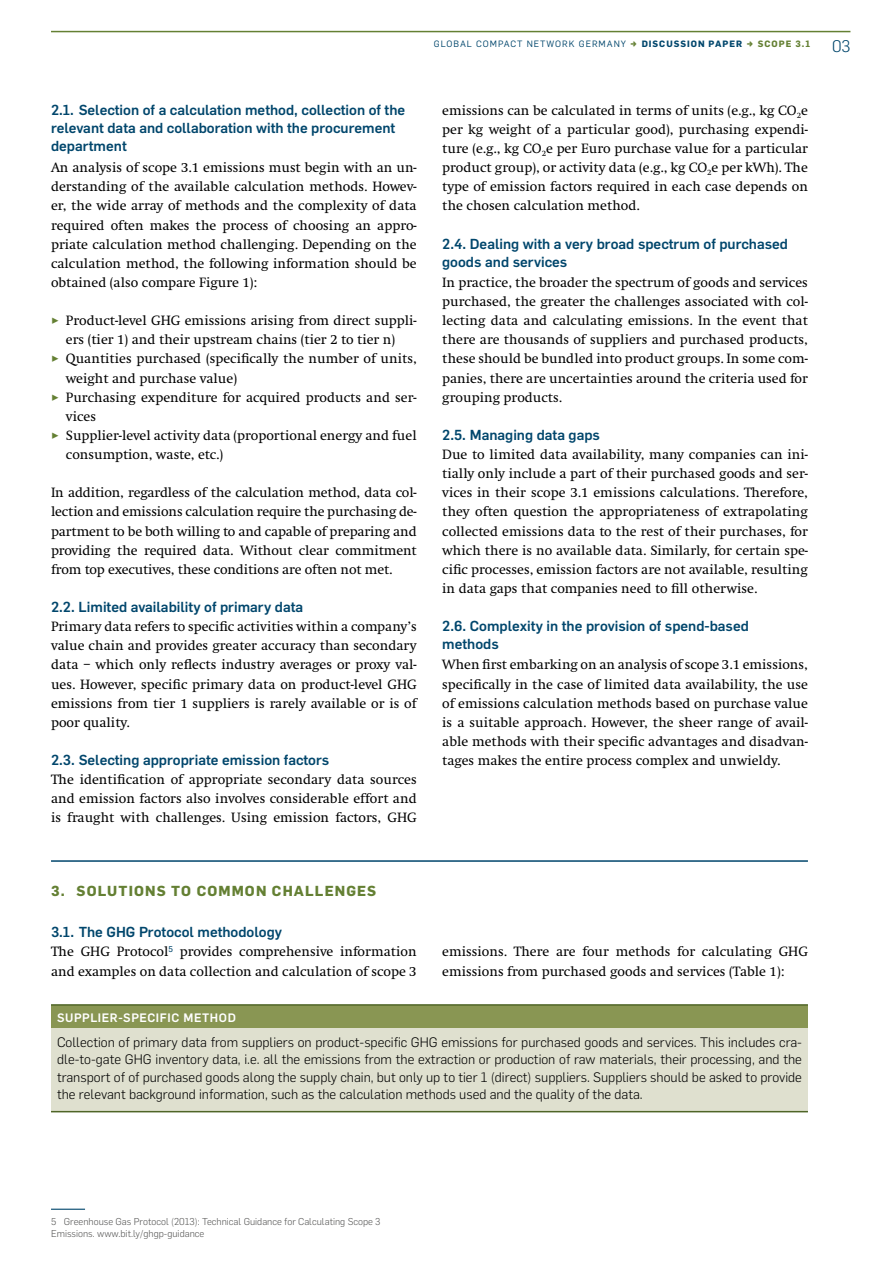
<style>
.page{position:relative;width:893px;height:1263px;background:#fff}
.page>*{position:absolute;margin:0;border:0;box-sizing:border-box;transform-origin:0 0}
.t1{font:300 16.5px "Flama";color:#00466c}
.t2{font:500 14.25px/18px "Flama";color:#00466c}
.t3{font:700 14.25px "Flama";letter-spacing:.08em;color:#648033}
.t4{font:14.1px/19.2px "Swift";color:#000;text-align:justify}
.t5{font:300 13.5px/17.2px "Flama";color:#000;text-align:justify}
.t6{font:500 12px "Flama";letter-spacing:.05em;color:#fff}
.t7{font:300 9.75px/12px "Flama";color:#575756}
.t8{font:9px "Flama";letter-spacing:.11em;color:#00466c}
.t9{font:700 9px "Flama";letter-spacing:.11em;color:#00466c}
.t10{font:700 9px "Flama";color:#648033}
.s1{color:#648033}
</style>
<div class="page">
<hr style="left:51px;top:31px;width:799px;height:1px;background:#648033">
<hr style="left:51px;top:860px;width:757px;height:2px;background:#00466c">
<hr style="left:51px;top:1209px;width:34px;height:1px;background:#00466c">
<div style="left:51px;top:1005px;width:757px;height:23px;background:#899653"></div>
<div style="left:51px;top:1028px;width:757px;height:84px;background:#dfe0cf"></div>
<hr style="left:51px;top:1004px;width:757px;height:2px;background:#4f6527">
<hr style="left:51px;top:1111px;width:757px;height:1px;background:#4f6527">
<p class="t8" style="left:434px;top:38px;width:194px">GLOBAL COMPACT NETWORK GERMANY</p>
<p class="t9" style="left:642px;top:37px;width:102px">DISCUSSION PAPER</p>
<p class="t10" style="left:758px;top:37px;width:22px">SCOPE</p>
<p class="t10" style="left:795px;top:37px;width:16px">3.1</p>
<p class="t2" style="left:51px;top:100px;width:356px">2.1. Selection of a calculation method, collection of the relevant data and collaboration with the procurement department</p>
<p class="t4" style="left:51px;top:158px;width:367px">An analysis of scope 3.1 emissions must begin with an un&shy;derstanding of the available calculation methods. Howev&shy;er, the wide array of methods and the complexity of data required often makes the process of choosing an appro&shy;priate calculation method challenging. Depending on the calculation method, the following information should be obtained (also compare Figure 1):</p>
<p class="t4" style="left:51px;top:311px;width:367px;text-align:center"><span class="s1">✓</span> Product-level GHG emissions arising from direct suppli&shy;ers (tier 1) and their upstream chains (tier 2 to tier n)</p>
<p class="t4" style="left:66px;top:349px;width:352px;text-indent:-15px"><span class="s1">✓</span> Quantities purchased (specifically the number of units, weight and purchase value)</p>
<p class="t4" style="left:66px;top:388px;width:352px;text-indent:-15px"><span class="s1">✓</span> Purchasing expenditure for acquired products and ser&shy;vices</p>
<p class="t4" style="left:66px;top:426px;width:352px;text-indent:-15px"><span class="s1">✓</span> Supplier-level activity data (proportional energy and fuel consumption, waste, etc.)</p>
<p class="t4" style="left:51px;top:483px;width:367px">In addition, regardless of the calculation method, data col&shy;lection and emissions calculation require the purchasing de&shy;partment to be both willing to and capable of preparing and providing the required data. Without clear commitment from top executives, these conditions are often not met.</p>
<p class="t2" style="left:51px;top:597px;width:254px">2.2. Limited availability of primary data</p>
<p class="t4" style="left:51px;top:617px;width:367px">Primary data refers to specific activities within a company’s value chain and provides greater accuracy than secondary data – which only reflects industry averages or proxy val&shy;ues. However, specific primary data on product-level GHG emissions from tier 1 suppliers is rarely available or is of poor quality.</p>
<p class="t2" style="left:51px;top:750px;width:280px">2.3. Selecting appropriate emission factors</p>
<p class="t4" style="left:51px;top:770px;width:367px">The identification of appropriate secondary data sources and emission factors also involves considerable effort and is fraught with challenges. Using emission factors, GHG</p>
<p class="t4" style="left:442px;top:101px;width:367px">emissions can be calculated in terms of units (e.g., kg CO<sub>2</sub>e per kg weight of a particular good), purchasing expendi&shy;ture (e.g., kg CO<sub>2</sub>e per Euro purchase value for a particular product group), or activity data (e.g., kg CO<sub>2</sub>e per kWh). The type of emission factors required in each case depends on the chosen calculation method.</p>
<p class="t2" style="left:442px;top:233px;width:347px">2.4. Dealing with a very broad spectrum of purchased goods and services</p>
<p class="t4" style="left:442px;top:273px;width:367px">In practice, the broader the spectrum of goods and services purchased, the greater the challenges associated with col&shy;lecting data and calculating emissions. In the event that there are thousands of suppliers and purchased products, these should be bundled into product groups. In some com&shy;panies, there are uncertainties around the criteria used for grouping products.</p>
<p class="t2" style="left:442px;top:425px;width:159px">2.5. Managing data gaps</p>
<p class="t4" style="left:442px;top:445px;width:367px">Due to limited data availability, many companies can ini&shy;tially only include a part of their purchased goods and ser&shy;vices in their scope 3.1 emissions calculations. Therefore, they often question the appropriateness of extrapolating collected emissions data to the rest of their purchases, for which there is no available data. Similarly, for certain spe&shy;cific processes, emission factors are not available, resulting in data gaps that companies need to fill otherwise.</p>
<p class="t2" style="left:442px;top:616px;width:308px">2.6. Complexity in the provision of spend-based methods</p>
<p class="t4" style="left:442px;top:655px;width:367px">When first embarking on an analysis of scope 3.1 emissions, specifically in the case of limited data availability, the use of emissions calculation methods based on purchase value is a suitable approach. However, the sheer range of avail&shy;able methods with their specific advantages and disadvan&shy;tages makes the entire process complex and unwieldy.</p>
<p class="t1" style="left:832px;top:35px;width:20px">03</p>
<p class="t3" style="left:51px;top:880px;width:327px">3. SOLUTIONS TO COMMON CHALLENGES</p>
<p class="t2" style="left:51px;top:922px;width:232px">3.1. The GHG Protocol methodology</p>
<p class="t4" style="left:51px;top:942px;width:367px">The GHG Protocol<sup>5</sup> provides comprehensive information and examples on data collection and calculation of scope 3</p>
<p class="t4" style="left:442px;top:942px;width:367px">emissions. There are four methods for calculating GHG emissions from purchased goods and services (Table 1):</p>
<p class="t6" style="left:57px;top:1009px;width:26px">Suppl</p>
<p class="t6" style="left:98px;top:1009px;width:139px">ier-specific method</p>
<p class="t5" style="left:57px;top:1033px;width:746px">Collection of primary data from suppliers on product-specific GHG emissions for purchased goods and services. This includes cra&shy;dle-to-gate GHG inventory data, i.e. all the emissions from the extraction or production of raw materials, their processing, and the transport of of purchased goods along the supply chain, but only up to tier 1 (direct) suppliers. Suppliers should be asked to provide the relevant background information, such as the calculation methods used and the quality of the data.</p>
<p class="t7" style="left:51px;top:1215px;width:331px">5 Greenhouse Gas Protocol (2013): Technical Guidance for Calculating Scope 3<br>Emissions. www.bit.ly/ghgp-guidance</p>
</div>
